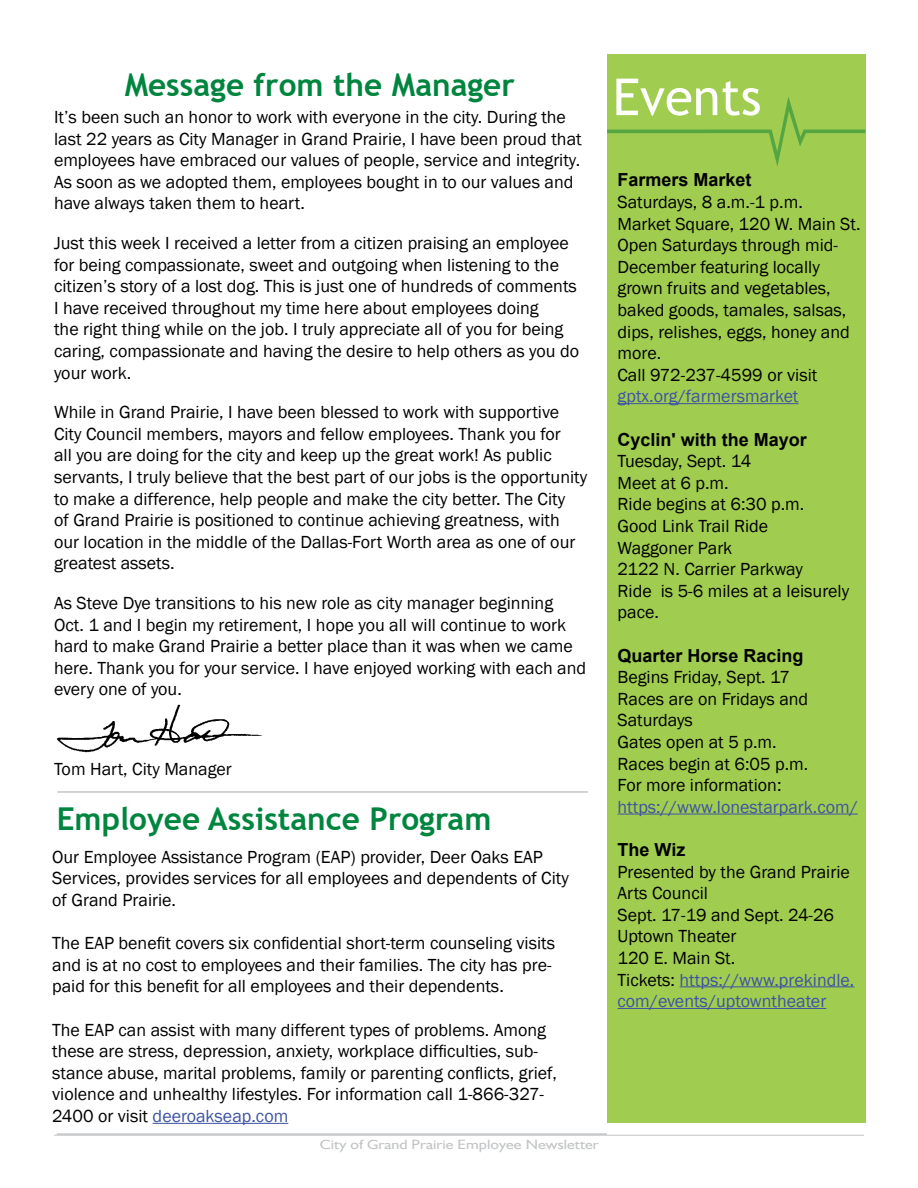
<style>
.page{position:relative;width:918px;height:1188px;background:#fff}
.page>*{position:absolute;margin:0;border:0;box-sizing:border-box;transform-origin:0 0}
.t1{font:51px "Trebuchet MS";color:#fff}
.t2{font:700 31.5px "Trebuchet MS";color:#00853f}
.t3{font:18px/21.6px "Franklin Gothic";color:#000}
.t4{font:700 18px "Arial";color:#000}
.t5{font:18px "Franklin Gothic";color:#3d53a4}
.t6{font:13.5px "Humanist";color:#c2c4c6;scale:1.18 1}
.s1{color:#3d53a4}
</style>
<div class="page">
<hr style="left:54px;top:1135px;width:810px;height:1px;background:#c2c4c6">
<img style="left:56px;top:704px;width:206px;height:49px">
<div style="left:607px;top:55px;width:258px;height:1068px;background:#a0cd4f"></div>
<hr style="left:57px;top:1133px;width:550px;height:2px;background:#c2c4c6">
<svg style="left:607px;top:97px;width:258px;height:70px"></svg>
<hr style="left:618px;top:403px;width:181px;height:1px;background:#3d53a4">
<hr style="left:618px;top:814px;width:240px;height:1px;background:#3d53a4">
<hr style="left:680px;top:986px;width:174px;height:1px;background:#3d53a4">
<hr style="left:618px;top:1008px;width:208px;height:1px;background:#3d53a4">
<hr style="left:153px;top:1123px;width:135px;height:1px;background:#3d53a4">
<hr style="left:57px;top:791px;width:531px;height:2px;background:#c2c4c6">
<h2 class="t2" style="left:125px;top:65px;width:392px">Message from the Manager</h2>
<p class="t3" style="left:54px;top:107px;width:529px">It’s been such an honor to work with everyone in the city. During the last 22 years as City Manager in Grand Prairie, I have been proud that employees have embraced our values of people, service and integrity.<br>As soon as we adopted them, employees bought in to our values and have always taken them to heart.</p>
<p class="t3" style="left:54px;top:233px;width:527px">Just this week I received a letter from a citizen praising an employee for being compassionate, sweet and outgoing when listening to the citizen’s story of a lost dog. This is just one of hundreds of comments I have received throughout my time here about employees doing<br>the right thing while on the job. I truly appreciate all of you for being caring, compassionate and having the desire to help others as you do your work.</p>
<p class="t3" style="left:54px;top:402px;width:535px">While in Grand Prairie, I have been blessed to work with supportive City Council members, mayors and fellow employees. Thank you for<br>all you are doing for the city and keep up the great work! As public servants, I truly believe that the best part of our jobs is the opportunity to make a difference, help people and make the city better. The City<br>of Grand Prairie is positioned to continue achieving greatness, with our location in the middle of the Dallas-Fort Worth area as one of our greatest assets.</p>
<p class="t3" style="left:54px;top:593px;width:534px">As Steve Dye transitions to his new role as city manager beginning Oct. 1 and I begin my retirement, I hope you all will continue to work hard to make Grand Prairie a better place than it was when we came here. Thank you for your service. I have enjoyed working with each and every one of you.</p>
<p class="t3" style="left:54px;top:758px;width:179px">Tom Hart, City Manager</p>
<h2 class="t2" style="left:57px;top:799px;width:436px">Employee Assistance Program</h2>
<p class="t3" style="left:52px;top:846px;width:518px">Our Employee Assistance Program (EAP) provider, Deer Oaks EAP<br>Services, provides services for all employees and dependents of City of Grand Prairie.</p>
<p class="t3" style="left:52px;top:933px;width:504px">The EAP benefit covers six confidential short-term counseling visits and is at no cost to employees and their families. The city has pre&shy;paid for this benefit for all employees and their dependents.</p>
<p class="t3" style="left:52px;top:1019px;width:506px">The EAP can assist with many different types of problems. Among these are stress, depression, anxiety, workplace difficulties, sub&shy;stance abuse, marital problems, family or parenting conflicts, grief, violence and unhealthy lifestyles. For information call 1-866-327- 2400 or visit <span class="s1">deeroakseap.com</span></p>
<p class="t6" style="left:320px;top:1136px;width:238px">City of Grand Prairie Employee Newsletter</p>
<h1 class="t1" style="left:613px;top:65px;width:150px">Events</h1>
<p class="t4" style="left:618px;top:167px;width:136px">Farmers Market</p>
<p class="t3" style="left:618px;top:191px;width:244px">Saturdays, 8 a.m.-1 p.m.<br>Market Square, 120 W. Main St.<br>Open Saturdays through mid-<br>December featuring locally grown fruits and vegetables, baked goods, tamales, salsas, dips, relishes, eggs, honey and more.<br>Call 972-237-4599 or visit</p>
<p class="t5" style="left:618px;top:385px;width:182px">gptx.org/farmersmarket</p>
<p class="t4" style="left:618px;top:426px;width:191px">Cyclin' with the Mayor</p>
<p class="t3" style="left:618px;top:451px;width:233px">Tuesday, Sept. 14<br>Meet at 6 p.m.<br>Ride begins at 6:30 p.m.<br>Good Link Trail Ride<br>Waggoner Park<br>2122 N. Carrier Parkway<br>Ride is 5-6 miles at a leisurely pace.</p>
<p class="t4" style="left:618px;top:642px;width:188px">Quarter Horse Racing</p>
<p class="t3" style="left:618px;top:667px;width:192px">Begins Friday, Sept. 17<br>Races are on Fridays and<br>Saturdays<br>Gates open at 5 p.m.<br>Races begin at 6:05 p.m.<br>For more information:</p>
<p class="t5" style="left:618px;top:796px;width:242px">https://www.lonestarpark.com/</p>
<p class="t4" style="left:618px;top:837px;width:69px">The Wiz</p>
<p class="t3" style="left:618px;top:861px;width:238px">Presented by the Grand Prairie<br>Arts Council<br>Sept. 17-19 and Sept. 24-26<br>Uptown Theater<br>120 E. Main St.<br>Tickets: <span class="s1">https://www.prekindle. com/events/uptowntheater</span></p>
</div>
